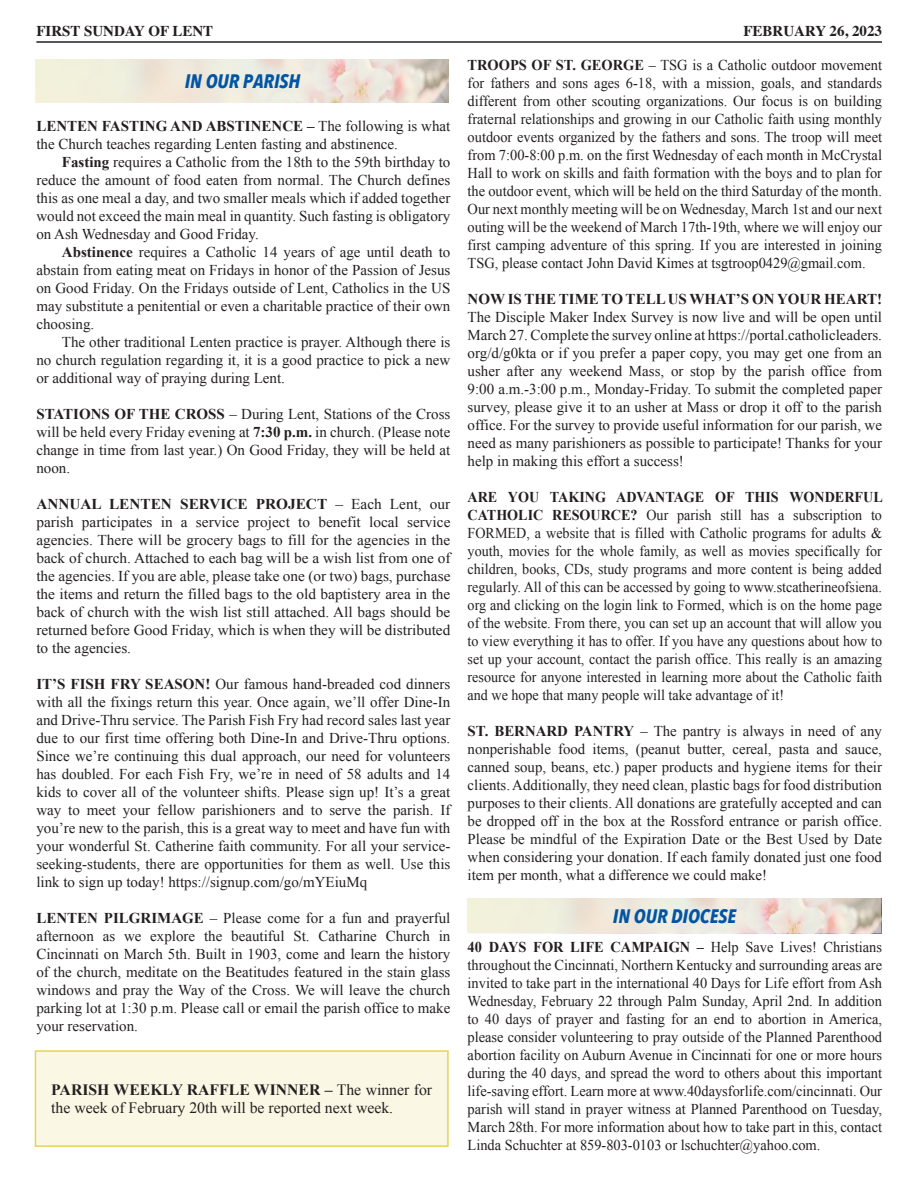
<style>
.page{position:relative;width:918px;height:1188px;background:#fff}
.page>*{position:absolute;margin:0;border:0;box-sizing:border-box;transform-origin:0 0}
.Siena_HEADERS{font:italic 700 19.5px "Avenir Next Condensed";color:#0155a5}
.t1{font:15.75px/18.9px "Times New Roman";color:#231f20}
.t2{font:15px/18px "Times New Roman";color:#231f20;text-align:justify}
.t3{font:15px/18px "Times New Roman";color:#231f20;text-align:justify;scale:.96 1}
.t4{font:15px/18px "Times New Roman";color:#231f20;text-align:justify;scale:.94 1}
.t5{font:700 15px "Times";color:#231f20}
.s1{font-weight:700}
</style>
<div class="page">
<hr style="left:36px;top:41px;width:846px;height:2px;background:#231f20">
<svg style="left:36px;top:60px;width:413px;height:43px;background:#ece5d7"></svg>
<div style="left:35px;top:1051px;width:413px;height:95px;background:#faf7e4"></div>
<div style="left:35px;top:1050px;width:414px;height:97px;border:2px solid #e6d35c"></div>
<svg style="left:468px;top:898px;width:413px;height:35px;background:#ebe5d7"></svg>
<p class="t5" style="left:36px;top:17px;width:178px">FIRST SUNDAY OF LENT</p>
<p class="t5" style="left:743px;top:17px;width:140px">FEBRUARY 26, 2023</p>
<p class="Siena_HEADERS" style="left:185px;top:69px;width:117px">IN OUR PARISH</p>
<p class="t2" style="left:36px;top:117px;width:416px"><span class="s1">LENTEN FASTING AND ABSTINENCE –</span> The following is what the Church teaches regarding Lenten fasting and abstinence.</p>
<p class="t2" style="left:36px;top:153px;width:416px;text-indent:25px"><span class="s1">Fasting</span> requires a Catholic from the 18th to the 59th birthday to reduce the amount of food eaten from normal. The Church defines this as one meal a day, and two smaller meals which if added together would not exceed the main meal in quantity. Such fasting is obligatory on Ash Wednesday and Good Friday.</p>
<p class="t2" style="left:36px;top:243px;width:416px;text-indent:26px"><span class="s1">Abstinence</span> requires a Catholic 14 years of age until death to abstain from eating meat on Fridays in honor of the Passion of Jesus on Good Friday. On the Fridays outside of Lent, Catholics in the US may substitute a penitential or even a charitable practice of their own choosing.</p>
<p class="t2" style="left:36px;top:333px;width:416px;text-indent:25px">The other traditional Lenten practice is prayer. Although there is no church regulation regarding it, it is a good practice to pick a new or additional way of praying during Lent.</p>
<p class="t2" style="left:36px;top:405px;width:416px"><span class="s1">STATIONS OF THE CROSS</span> – During Lent, Stations of the Cross will be held every Friday evening at <span class="s1">7:30 p.m.</span> in church. (Please note change in time from last year.) On Good Friday, they will be held at noon.</p>
<p class="t2" style="left:36px;top:495px;width:416px"><span class="s1">ANNUAL LENTEN SERVICE PROJECT</span> – Each Lent, our parish participates in a service project to benefit local service agencies. There will be grocery bags to fill for the agencies in the back of church. Attached to each bag will be a wish list from one of the agencies. If you are able, please take one (or two) bags, purchase the items and return the filled bags to the old baptistery area in the back of church with the wish list still attached. All bags should be returned before Good Friday, which is when they will be distributed to the agencies.</p>
<p class="t2" style="left:36px;top:675px;width:416px"><span class="s1">IT’S FISH FRY SEASON!</span> Our famous hand-breaded cod dinners with all the fixings return this year. Once again, we’ll offer Dine-In and Drive-Thru service. The Parish Fish Fry had record sales last year due to our first time offering both Dine-In and Drive-Thru options.<br>Since we’re continuing this dual approach, our need for volunteers has doubled. For each Fish Fry, we’re in need of 58 adults and 14 kids to cover all of the volunteer shifts. Please sign up! It’s a great way to meet your fellow parishioners and to serve the parish. If you’re new to the parish, this is a great way to meet and have fun with your wonderful St. Catherine faith community. For all your service&shy;seeking-students, there are opportunities for them as well. Use this link to sign up today! https://signup.com/go/mYEiuMq</p>
<p class="t2" style="left:36px;top:909px;width:416px"><span class="s1">LENTEN PILGRIMAGE</span> – Please come for a fun and prayerful afternoon as we explore the beautiful St. Catharine Church in Cincinnati on March 5th. Built in 1903, come and learn the history of the church, meditate on the Beatitudes featured in the stain glass windows and pray the Way of the Cross. We will leave the church parking lot at 1:30 p.m. Please call or email the parish office to make your reservation.</p>
<p class="t3" style="left:468px;top:56px;width:433px"><span class="s1">TROOPS OF ST. GEORGE</span> – TSG is a Catholic outdoor movement for fathers and sons ages 6-18, with a mission, goals, and standards different from other scouting organizations. Our focus is on building fraternal relationships and growing in our Catholic faith using monthly outdoor events organized by the fathers and sons. The troop will meet from 7:00-8:00 p.m. on the first Wednesday of each month in McCrystal Hall to work on skills and faith formation with the boys and to plan for the outdoor event, which will be held on the third Saturday of the month.<br>Our next monthly meeting will be on Wednesday, March 1st and our next outing will be the weekend of March 17th-19th, where we will enjoy our first camping adventure of this spring. If you are interested in joining TSG, please contact John David Kimes at tsgtroop0429@gmail.com.</p>
<p class="t2" style="left:468px;top:290px;width:416px"><span class="s1">NOW IS THE TIME TO TELL US WHAT’S ON YOUR HEART!<br></span>The Disciple Maker Index Survey is now live and will be open until March 27. Complete the survey online at https://portal.catholicleaders. org/d/g0kta or if you prefer a paper copy, you may get one from an usher after any weekend Mass, or stop by the parish office from 9:00 a.m.-3:00 p.m., Monday-Friday. To submit the completed paper survey, please give it to an usher at Mass or drop it off to the parish office. For the survey to provide useful information for our parish, we need as many parishioners as possible to participate! Thanks for your help in making this effort a success!</p>
<p class="t4" style="left:468px;top:488px;width:443px"><span class="s1">ARE YOU TAKING ADVANTAGE OF THIS WONDERFUL CATHOLIC RESOURCE?</span> Our parish still has a subscription to FORMED, a website that is filled with Catholic programs for adults &amp; youth, movies for the whole family, as well as movies specifically for children, books, CDs, study programs and more content is being added regularly. All of this can be accessed by going to www.stcatherineofsiena. org and clicking on the login link to Formed, which is on the home page of the website. From there, you can set up an account that will allow you to view everything it has to offer. If you have any questions about how to set up your account, contact the parish office. This really is an amazing resource for anyone interested in learning more about the Catholic faith and we hope that many people will take advantage of it!</p>
<p class="t2" style="left:468px;top:722px;width:416px"><span class="s1">ST. BERNARD PANTRY</span> – The pantry is always in need of any nonperishable food items, (peanut butter, cereal, pasta and sauce, canned soup, beans, etc.) paper products and hygiene items for their clients. Additionally, they need clean, plastic bags for food distribution purposes to their clients. All donations are gratefully accepted and can be dropped off in the box at the Rossford entrance or parish office.<br>Please be mindful of the Expiration Date or the Best Used by Date when considering your donation. If each family donated just one food item per month, what a difference we could make!</p>
<p class="Siena_HEADERS" style="left:613px;top:904px;width:124px">IN OUR DIOCESE</p>
<p class="t3" style="left:468px;top:938px;width:433px"><span class="s1">40 DAYS FOR LIFE CAMPAIGN –</span> Help Save Lives! Christians throughout the Cincinnati, Northern Kentucky and surrounding areas are invited to take part in the international 40 Days for Life effort from Ash Wednesday, February 22 through Palm Sunday, April 2nd. In addition to 40 days of prayer and fasting for an end to abortion in America, please consider volunteering to pray outside of the Planned Parenthood abortion facility on Auburn Avenue in Cincinnati for one or more hours during the 40 days, and spread the word to others about this important life-saving effort. Learn more at www.40daysforlife.com/cincinnati. Our parish will stand in prayer witness at Planned Parenthood on Tuesday, March 28th. For more information about how to take part in this, contact Linda Schuchter at 859-803-0103 or lschuchter@yahoo.com.</p>
<p class="t1" style="left:51px;top:1080px;width:382px"><span class="s1">PARISH WEEKLY RAFFLE WINNER –</span> The winner for the week of February 20th will be reported next week.</p>
</div>
